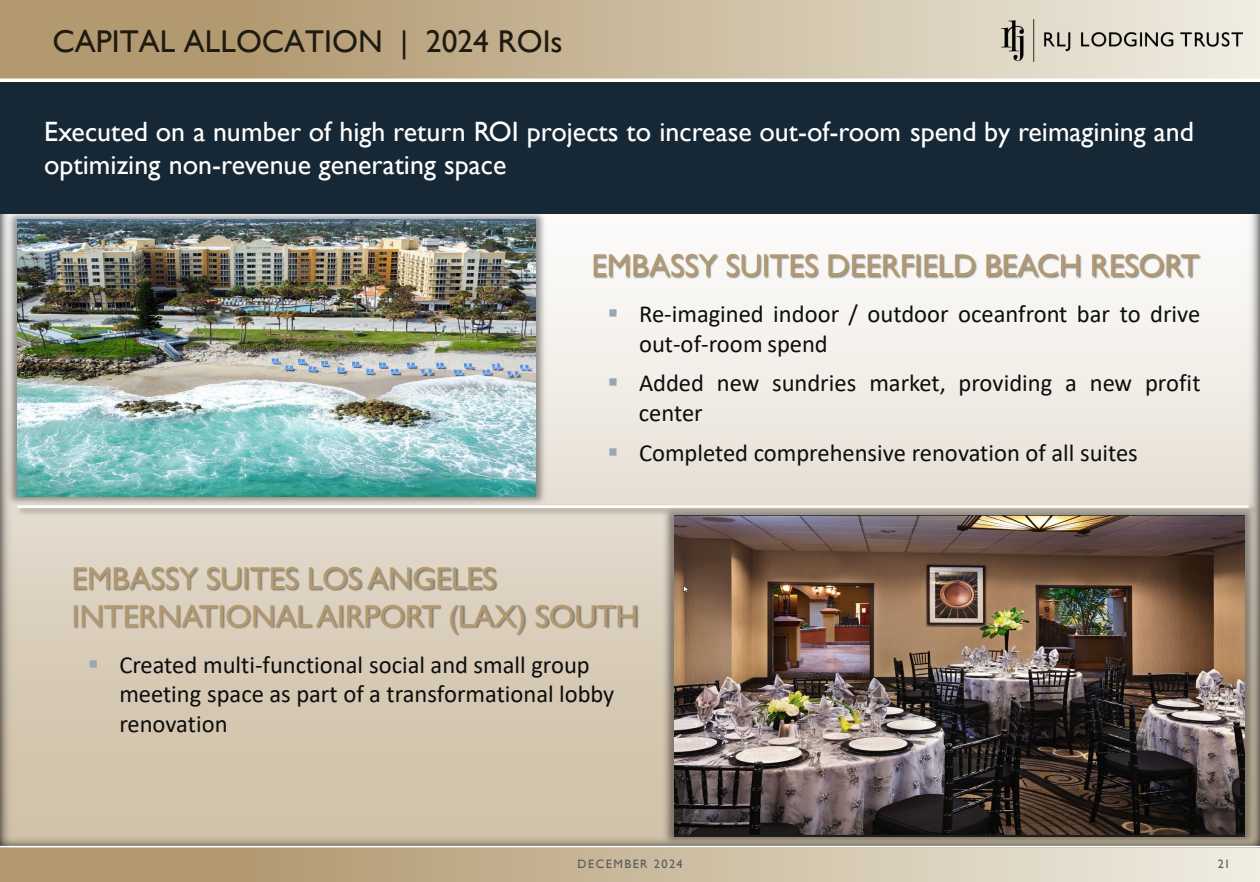
<style>
.page{position:relative;width:1260px;height:882px;background:#fff}
.page>*{position:absolute;margin:0;border:0;box-sizing:border-box;transform-origin:0 0}
.t1{font:31.5px/37.8px "Gill Sans";letter-spacing:-.005em;color:#b29970}
.t2{font:31.5px "Gill Sans";color:#1e1b10}
.t3{font:28px/33.6px "Gill Sans";color:#fff}
.t4{font:24.5px/29.4px "Calibri";color:#0d0d0d}
.t5{font:12.25px "Gill Sans";letter-spacing:.12em;color:#58595b}
.s1{color:#98a7b3}
</style>
<div class="page">
<svg style="left:0;top:0;width:1260px;height:79px;background:#c8b699"></svg>
<svg style="left:0;top:848px;width:1260px;height:34px;background:#caba9e"></svg>
<img style="left:1001px;top:20px;width:241px;height:42px">
<img style="left:0;top:213px;width:1260px;height:633px">
<img style="left:572px;top:235px;width:650px;height:71px">
<img style="left:3px;top:213px;width:547px;height:296px">
<img style="left:17px;top:220px;width:518px;height:277px">
<div style="left:0;top:82px;width:1260px;height:131px;background:#162835"></div>
<img style="left:52px;top:548px;width:475px;height:38px">
<img style="left:52px;top:586px;width:608px;height:71px">
<img style="left:14px;top:502px;width:1246px;height:17px">
<hr style="left:18px;top:505px;width:1231px;height:3px;background:#fff">
<img style="left:660px;top:504px;width:599px;height:345px">
<img style="left:675px;top:516px;width:570px;height:320px">
<hr style="left:0;top:846px;width:1260px;height:2px;background:#fff">
<h2 class="t2" style="left:52px;top:23px;width:512px">CAPITAL ALLOCATION | 2024 ROIs</h2>
<p class="t3" style="left:44px;top:115px;width:1151px">Executed on a number of high return ROI projects to increase out-of-room spend by reimagining and optimizing non-revenue generating space</p>
<p class="t1" style="left:591px;top:247px;width:610px">EMBASSY SUITES DEERFIELD BEACH RESORT</p>
<p class="t4" style="left:639px;top:299px;width:563px;text-indent:-32px"><span class="s1">▪</span> Re-imagined indoor / outdoor oceanfront bar to drive out-of-room spend</p>
<p class="t4" style="left:639px;top:368px;width:563px;text-indent:-31px"><span class="s1">▪</span> Added new sundries market, providing a new profit center</p>
<p class="t4" style="left:608px;top:437px;width:532px"><span class="s1">▪</span> Completed comprehensive renovation of all suites</p>
<p class="t1" style="left:72px;top:560px;width:568px">EMBASSY SUITES LOS ANGELES<br>INTERNATIONAL AIRPORT (LAX) SOUTH</p>
<p class="t4" style="left:119px;top:649px;width:496px;text-indent:-32px"><span class="s1">▪</span> Created multi-functional social and small group meeting space as part of a transformational lobby renovation</p>
<p class="t5" style="left:578px;top:857px;width:107px">DECEMBER 2024</p>
<p class="t5" style="left:1218px;top:857px;width:14px">21</p>
</div>
